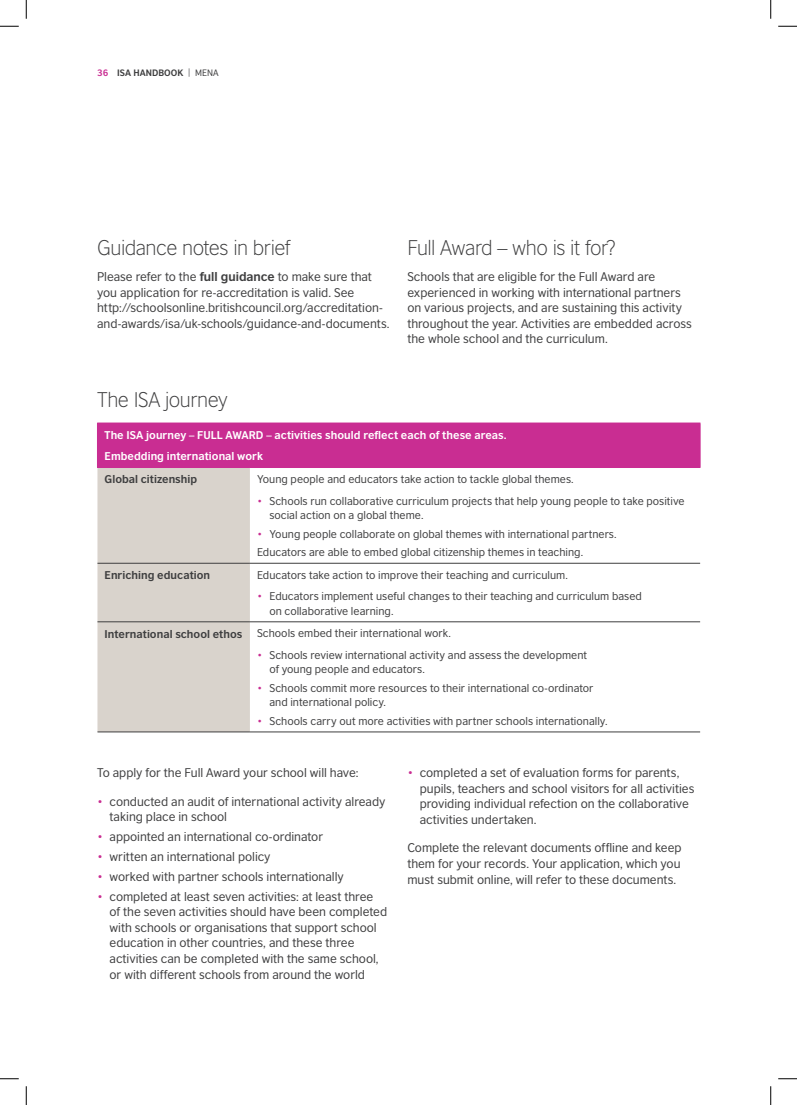
<style>
.page{position:relative;width:797px;height:1105px;background:#fff}
.page>*{position:absolute;margin:0;border:0;box-sizing:border-box;transform-origin:0 0}
.A_Head{font:300 20px "British Council Sans";letter-spacing:-.025em;color:#3e3e3f}
.Body_Copy{font:11.88px/15.6px "British Council Sans";letter-spacing:-.005em;color:#3e3e3f}
.t1{font:10.62px/14.4px "British Council Sans";color:#3e3e3f}
.t2{font:700 10.62px/21.5px "British Council Sans";letter-spacing:.005em;color:#fff}
.t3{font:700 10.62px "British Council Sans";letter-spacing:.005em;color:#3e3e3f}
.t4{font:700 8.75px "British Council Sans";color:#3e3e3f}
.s1{color:#c92d92}
.s2{font-weight:400}
.s3{font-weight:700}
</style>
<div class="page">
<div style="left:97px;top:423px;width:603px;height:44px;background:#c92d92"></div>
<div style="left:97px;top:468px;width:153px;height:264px;background:#d9d3cc"></div>
<hr style="left:97px;top:467px;width:153px;height:1px;background:#c92d92">
<hr style="left:250px;top:467px;width:450px;height:1px;background:#c92d92">
<hr style="left:97px;top:563px;width:153px;height:1px;background:#3e3e3f">
<hr style="left:250px;top:563px;width:450px;height:1px;background:#3e3e3f">
<hr style="left:97px;top:621px;width:153px;height:1px;background:#3e3e3f">
<hr style="left:250px;top:621px;width:450px;height:1px;background:#3e3e3f">
<hr style="left:97px;top:732px;width:153px;height:1px;background:#3e3e3f">
<hr style="left:250px;top:732px;width:450px;height:1px;background:#3e3e3f">
<svg style="left:0;top:25px;width:19px;height:2px"></svg>
<svg style="left:778px;top:25px;width:19px;height:2px"></svg>
<svg style="left:0;top:1078px;width:19px;height:1px"></svg>
<svg style="left:778px;top:1078px;width:19px;height:1px"></svg>
<svg style="left:25px;top:0;width:2px;height:19px"></svg>
<svg style="left:25px;top:1086px;width:2px;height:19px"></svg>
<svg style="left:770px;top:0;width:1px;height:19px"></svg>
<svg style="left:770px;top:1086px;width:1px;height:19px"></svg>
<p class="t4" style="left:97px;top:67px;width:123px"><span class="s1">36</span> ISA HANDBOOK <span class="s2">| MENA</span></p>
<p class="A_Head" style="left:97px;top:236px;width:195px">Guidance notes in brief</p>
<p class="Body_Copy" style="left:97px;top:269px;width:294px">Please refer to the <span class="s3">full guidance</span> to make sure that you application for re-accreditation is valid. See http://schoolsonline.britishcouncil.org/accreditation&shy;and-awards/isa/uk-schools/guidance-and-documents.</p>
<p class="A_Head" style="left:407px;top:236px;width:210px">Full Award – who is it for?</p>
<p class="Body_Copy" style="left:407px;top:269px;width:286px">Schools that are eligible for the Full Award are experienced in working with international partners on various projects, and are sustaining this activity throughout the year. Activities are embedded across the whole school and the curriculum.</p>
<p class="A_Head" style="left:97px;top:388px;width:132px">The ISA journey</p>
<p class="t2" style="left:105px;top:424px;width:404px">The ISA journey – FULL AWARD – activities should reflect each of these areas.<br>Embedding international work</p>
<p class="t3" style="left:105px;top:473px;width:94px">Global citizenship</p>
<p class="t1" style="left:257px;top:472px;width:318px">Young people and educators take action to tackle global themes.</p>
<p class="t1" style="left:269px;top:493px;width:417px;text-indent:-12px"><span class="s1">•</span> Schools run collaborative curriculum projects that help young people to take positive social action on a global theme.</p>
<p class="t1" style="left:257px;top:524px;width:361px;line-height:18.6px"><span class="s1">•</span> Young people collaborate on global themes with international partners.<br>Educators are able to embed global citizenship themes in teaching.</p>
<p class="t3" style="left:105px;top:568px;width:107px">Enriching education</p>
<p class="t1" style="left:257px;top:568px;width:312px">Educators take action to improve their teaching and curriculum.</p>
<p class="t1" style="left:269px;top:589px;width:374px;text-indent:-12px"><span class="s1">•</span> Educators implement useful changes to their teaching and curriculum based on collaborative learning.</p>
<p class="t3" style="left:105px;top:627px;width:139px">International school ethos</p>
<p class="t1" style="left:257px;top:626px;width:195px">Schools embed their international work.</p>
<p class="t1" style="left:269px;top:648px;width:319px;text-indent:-12px"><span class="s1">•</span> Schools review international activity and assess the development of young people and educators.</p>
<p class="t1" style="left:269px;top:681px;width:325px;text-indent:-12px"><span class="s1">•</span> Schools commit more resources to their international co-ordinator and international policy.</p>
<p class="t1" style="left:257px;top:714px;width:352px"><span class="s1">•</span> Schools carry out more activities with partner schools internationally.</p>
<p class="Body_Copy" style="left:97px;top:765px;width:263px">To apply for the Full Award your school will have:</p>
<p class="Body_Copy" style="left:110px;top:793px;width:277px;text-indent:-12px"><span class="s1">•</span> conducted an audit of international activity already taking place in school</p>
<p class="Body_Copy" style="left:97px;top:829px;width:227px"><span class="s1">•</span> appointed an international co-ordinator</p>
<p class="Body_Copy" style="left:97px;top:848px;width:175px"><span class="s1">•</span> written an international policy</p>
<p class="Body_Copy" style="left:97px;top:868px;width:248px"><span class="s1">•</span> worked with partner schools internationally</p>
<p class="Body_Copy" style="left:110px;top:888px;width:279px;text-indent:-12px"><span class="s1">•</span> completed at least seven activities: at least three<br>of the seven activities should have been completed with schools or organisations that support school education in other countries, and these three activities can be completed with the same school, or with different schools from around the world</p>
<p class="Body_Copy" style="left:420px;top:765px;width:276px;text-indent:-12px"><span class="s1">•</span> completed a set of evaluation forms for parents, pupils, teachers and school visitors for all activities providing individual refection on the collaborative activities undertaken.</p>
<p class="Body_Copy" style="left:407px;top:840px;width:276px;text-align:justify">Complete the relevant documents offline and keep them for your records. Your application, which you must submit online, will refer to these documents.</p>
</div>
